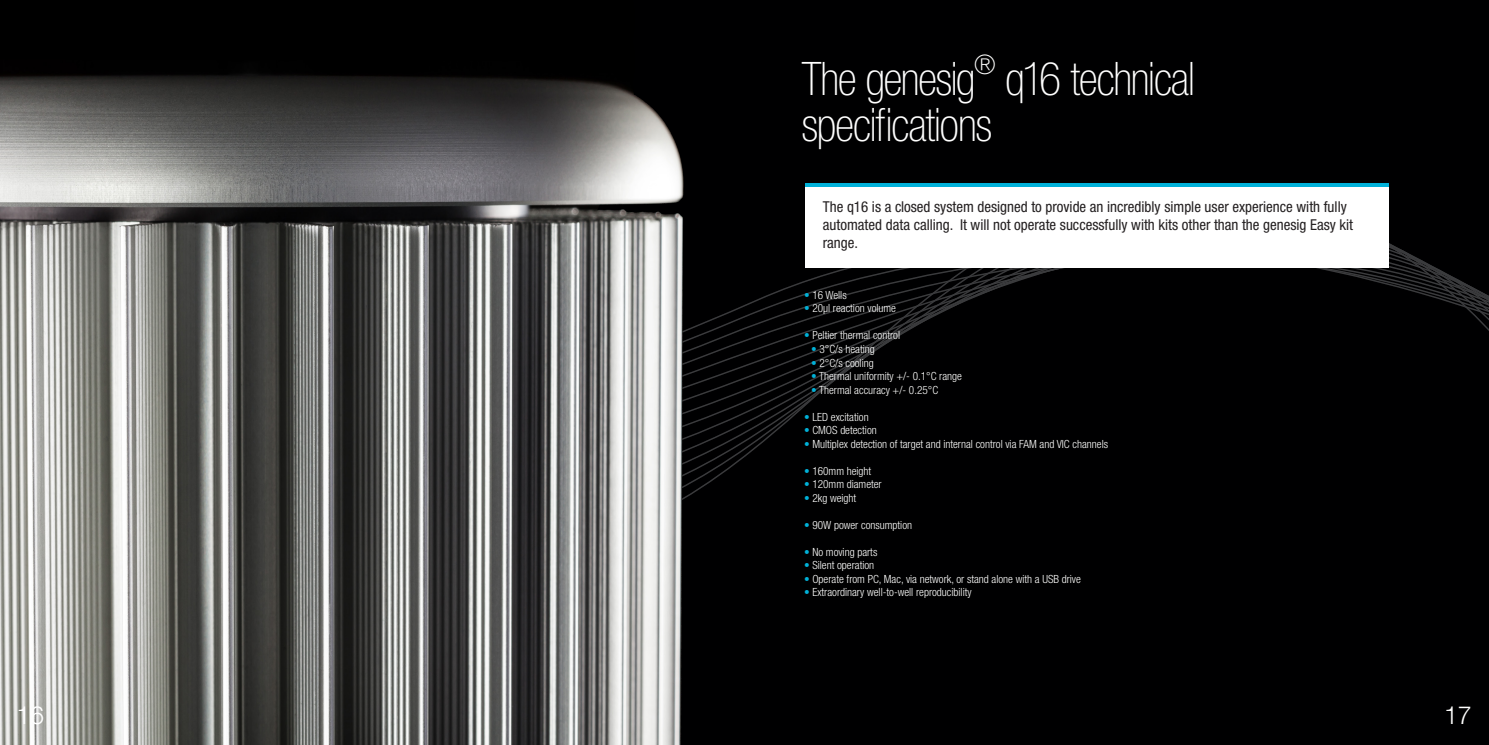
<style>
.page{position:relative;width:1489px;height:745px;background:#fff}
.page>*{position:absolute;margin:0;border:0;box-sizing:border-box;transform-origin:0 0}
.Main_Heading{font:100 condensed 46.25px/46.2px "Helvetica Neue LT Pro";letter-spacing:-.03em;color:#fff}
.t1{font:300 25px "Helvetica Neue LT Pro";color:#fff}
.Intro_Paragraph{font:condensed 15px/18px "Helvetica Neue LT Pro";color:#231f20}
.Bullet_List{font:300 condensed 11.25px "Helvetica Neue LT Pro";color:#fff}
.s1{color:#00b1d8}
</style>
<div class="page">
<div style="left:744px;top:0;width:684px;height:744px;background:#000001"></div>
<div style="left:1427px;top:0;width:61px;height:744px;background:#000001"></div>
<svg style="left:742px;top:239px;width:746px;height:320px"></svg>
<img style="left:0;top:0;width:742px;height:744px">
<div style="left:805px;top:183px;width:583px;height:85px;background:#fff"></div>
<hr style="left:805px;top:183px;width:583px;height:4px;background:#00b1d9">
<p class="Main_Heading" style="left:801px;top:57px;width:395px">The genesig<sup>®</sup> q16 technical specifications</p>
<p class="Intro_Paragraph" style="left:822px;top:197px;width:532px">The q16 is a closed system designed to provide an incredibly simple user experience with fully automated data calling. It will not operate successfully with kits other than the genesig Easy kit range.</p>
<p class="Bullet_List" style="left:804px;top:288px;width:44px"><span class="s1">•</span> 16 Wells</p>
<p class="Bullet_List" style="left:804px;top:302px;width:93px"><span class="s1">•</span> 20µl reaction volume</p>
<p class="Bullet_List" style="left:804px;top:329px;width:97px"><span class="s1">•</span> Peltier thermal control</p>
<p class="Bullet_List" style="left:811px;top:342px;width:65px"><span class="s1">•</span> 3°C/s heating</p>
<p class="Bullet_List" style="left:811px;top:356px;width:64px"><span class="s1">•</span> 2°C/s cooling</p>
<p class="Bullet_List" style="left:811px;top:369px;width:152px"><span class="s1">•</span> Thermal uniformity +/- 0.1°C range</p>
<p class="Bullet_List" style="left:811px;top:383px;width:128px"><span class="s1">•</span> Thermal accuracy +/- 0.25°C</p>
<p class="Bullet_List" style="left:804px;top:410px;width:66px"><span class="s1">•</span> LED excitation</p>
<p class="Bullet_List" style="left:804px;top:423px;width:74px"><span class="s1">•</span> CMOS detection</p>
<p class="Bullet_List" style="left:804px;top:437px;width:305px"><span class="s1">•</span> Multiplex detection of target and internal control via FAM and VIC channels</p>
<p class="Bullet_List" style="left:804px;top:464px;width:69px"><span class="s1">•</span> 160mm height</p>
<p class="Bullet_List" style="left:804px;top:477px;width:79px"><span class="s1">•</span> 120mm diameter</p>
<p class="Bullet_List" style="left:804px;top:491px;width:54px"><span class="s1">•</span> 2kg weight</p>
<p class="Bullet_List" style="left:804px;top:518px;width:110px"><span class="s1">•</span> 90W power consumption</p>
<p class="Bullet_List" style="left:804px;top:545px;width:75px"><span class="s1">•</span> No moving parts</p>
<p class="Bullet_List" style="left:804px;top:558px;width:72px"><span class="s1">•</span> Silent operation</p>
<p class="Bullet_List" style="left:804px;top:572px;width:278px"><span class="s1">•</span> Operate from PC, Mac, via network, or stand alone with a USB drive</p>
<p class="Bullet_List" style="left:804px;top:585px;width:169px"><span class="s1">•</span> Extraordinary well-to-well reproducibility</p>
<h2 class="t1" style="left:16px;top:699px;width:29px">16</h2>
<h2 class="t1" style="left:1443px;top:699px;width:29px">17</h2>
</div>
